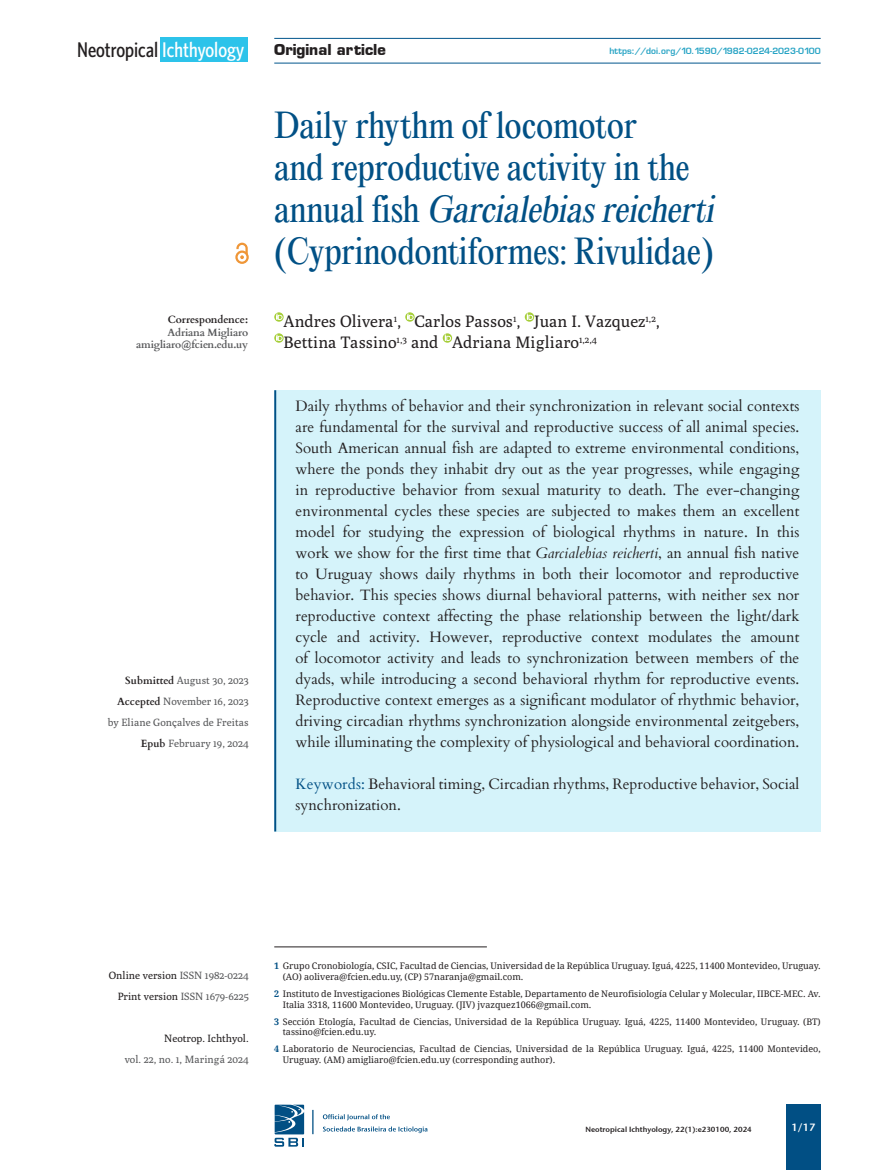
<style>
.page{position:relative;width:893px;height:1170px;background:#fff}
.page>*{position:absolute;margin:0;border:0;box-sizing:border-box;transform-origin:0 0}
.t1{font:33px/42px "Editorial New";letter-spacing:-.02em;color:#015085}
.t2{font:500 21.3px "Whitney Condensed";color:#231f20}
.t3{font:16.5px/21px "Poly";color:#231f20}
.t4{font:700 15.75px "Eugenio";color:#231f20}
.t5{font:15px/21px "Cardo";color:#231f20;text-align:justify}
.t6{font:10.5px/21px "Poly";color:#57585a;text-align:right}
.t7{font:10.5px "Poly";color:#231f20}
.t8{font:700 10.5px/12.6px "Cardo";letter-spacing:-.015em;color:#57585a;text-align:right}
.t9{font:700 10.5px "Cardo";color:#231f20}
.t10{font:10.5px "Stone Sans Sem ITCTT Semi";color:#fff}
.NI_Rodapes{font:9px/10.8px "Droid Serif";color:#231f20}
.t11{font:9px "Eugenio Medium Normal";color:#26a3c4}
.t12{font:7.5px "Stone Sans Sem ITCTT Semi";color:#231f20}
.s1{color:#fff}
.s2{font-family:"Cardo";font-weight:700;color:#231f20}
.s3{font-style:italic}
.s4{color:#015085}
.s5{color:#57585a}
.s6{color:#231f20}
.s7{font-weight:700;color:#014f84}
</style>
<div class="page">
<div style="left:786px;top:1104px;width:35px;height:65px;background:#014f84"></div>
<hr style="left:274px;top:63px;width:547px;height:1px;background:#01558c">
<hr style="left:274px;top:38px;width:547px;height:1px;background:#01558c">
<svg style="left:323px;top:1126px;width:104px;height:6px"></svg>
<svg style="left:323px;top:1114px;width:67px;height:6px"></svg>
<svg style="left:312px;top:1109px;width:1px;height:25px"></svg>
<svg style="left:274px;top:1104px;width:30px;height:42px"></svg>
<div style="left:160px;top:37px;width:88px;height:25px;background:#2dc3ea"></div>
<div style="left:274px;top:390px;width:547px;height:441px;background:#d5f3fa"></div>
<hr style="left:274px;top:390px;width:2px;height:441px;background:#015085">
<svg style="left:274px;top:312px;width:10px;height:10px"></svg>
<svg style="left:276px;top:313px;width:7px;height:7px"></svg>
<svg style="left:405px;top:312px;width:10px;height:10px"></svg>
<svg style="left:407px;top:313px;width:7px;height:7px"></svg>
<svg style="left:525px;top:312px;width:9px;height:10px"></svg>
<svg style="left:526px;top:313px;width:8px;height:7px"></svg>
<svg style="left:274px;top:333px;width:10px;height:10px"></svg>
<svg style="left:276px;top:334px;width:7px;height:7px"></svg>
<svg style="left:443px;top:333px;width:9px;height:10px"></svg>
<svg style="left:444px;top:334px;width:7px;height:7px"></svg>
<hr style="left:274px;top:946px;width:213px;height:1px;background:#231f20">
<svg style="left:235px;top:243px;width:14px;height:21px"></svg>
<h2 class="t2" style="left:77px;top:37px;width:169px">Neotropical <span class="s1">Ichthyology</span></h2>
<p class="t4" style="left:274px;top:40px;width:113px">Original article</p>
<p class="t11" style="left:609px;top:45px;width:213px">https://doi.org/10.1590/1982-0224-2023-0100</p>
<p class="t9" style="left:168px;top:311px;width:82px">Correspondence:</p>
<p class="t8" style="left:136px;top:325px;width:114px">Adriana Migliaro amigliaro@fcien.edu.uy</p>
<p class="t6" style="left:108px;top:670px;width:142px"><span class="s2">Submitted</span> August 30, 2023<br><span class="s2">Accepted</span> November 16, 2023 by Eliane Gonçalves de Freitas<br><span class="s2">Epub</span> February 19, 2024</p>
<p class="t1" style="left:274px;top:104px;width:449px">Daily rhythm of locomotor<br>and reproductive activity in the<br>a n n u a l fi s h <span class="s3">Garcialebiasreicherti </span>(Cyprinodontiformes: Rivulidae)</p>
<p class="t3" style="left:284px;top:311px;width:378px">Andres Olivera<sup>1</sup>, Carlos Passos<sup>1</sup>, Juan I. Vazquez<sup>1,2</sup>,<br>Bettina Tassino<sup>1,3</sup> and Adriana Migliaro<sup>1,2,4</sup></p>
<p class="t5" style="left:296px;top:395px;width:505px">Daily rhythms of behavior and their synchronization in relevant social contexts are fundamental for the survival and reproductive success of all animal species.<br>South American annual fish are adapted to extreme environmental conditions, where the ponds they inhabit dry out as the year progresses, while engaging in reproductive behavior from sexual maturity to death. The ever-changing environmental cycles these species are subjected to makes them an excellent model for studying the expression of biological rhythms in nature. In this work we show for the first time that <span class="s3">Garcialebias reicherti</span>, an annual fish native to Uruguay shows daily rhythms in both their locomotor and reproductive behavior. This species shows diurnal behavioral patterns, with neither sex nor reproductive context affecting the phase relationship between the light/dark cycle and activity. However, reproductive context modulates the amount of locomotor activity and leads to synchronization between members of the dyads, while introducing a second behavioral rhythm for reproductive events.<br>Reproductive context emerges as a significant modulator of rhythmic behavior, driving circadian rhythms synchronization alongside environmental zeitgebers, while illuminating the complexity of physiological and behavioral coordination.</p>
<p class="t5" style="left:296px;top:773px;width:505px"><span class="s4">Keywords:</span> Behavioral timing, Circadian rhythms, Reproductive behavior, Social synchronization.</p>
<p class="t7" style="left:109px;top:968px;width:141px">Online version <span class="s5">ISSN 1982-0224</span></p>
<p class="t6" style="left:118px;top:985px;width:133px"><span class="s6">Print version</span> ISSN 1679-6225</p>
<p class="t7" style="left:164px;top:1031px;width:86px">Neotrop. Ichthyol.</p>
<p class="t6" style="left:125px;top:1048px;width:126px">vol. 22, no. 1, Maringá 2024</p>
<p class="NI_Rodapes" style="left:283px;top:960px;width:539px;text-indent:-9px"><span class="s7">1</span> Grupo Cronobiología, CSIC, Facultad de Ciencias, Universidad de la República Uruguay. Iguá, 4225, 11400 Montevideo, Uruguay. (AO) aolivera@fcien.edu.uy, (CP) 57naranja@gmail.com.</p>
<p class="NI_Rodapes" style="left:283px;top:988px;width:539px;text-indent:-9px"><span class="s7">2</span> Instituto de Investigaciones Biológicas Clemente Estable, Departamento de Neurofisiología Celular y Molecular, IIBCE-MEC. Av.<br>Italia 3318, 11600 Montevideo, Uruguay. (JIV) jvazquez1066@gmail.com.</p>
<p class="NI_Rodapes" style="left:283px;top:1016px;width:539px;text-indent:-9px"><span class="s7">3</span> Sección Etología, Facultad de Ciencias, Universidad de la República Uruguay. Iguá, 4225, 11400 Montevideo, Uruguay. (BT) tassino@fcien.edu.uy.</p>
<p class="NI_Rodapes" style="left:283px;top:1043px;width:539px;text-indent:-9px"><span class="s7">4</span> Laboratorio de Neurociencias, Facultad de Ciencias, Universidad de la República Uruguay. Iguá, 4225, 11400 Montevideo,<br>Uruguay. (AM) amigliaro@fcien.edu.uy (corresponding author).</p>
<p class="t12" style="left:585px;top:1122px;width:168px">Neotropical Ichthyology, 22(1):e230100, 2024</p>
<p class="t10" style="left:791px;top:1118px;width:25px">1/17</p>
</div>
